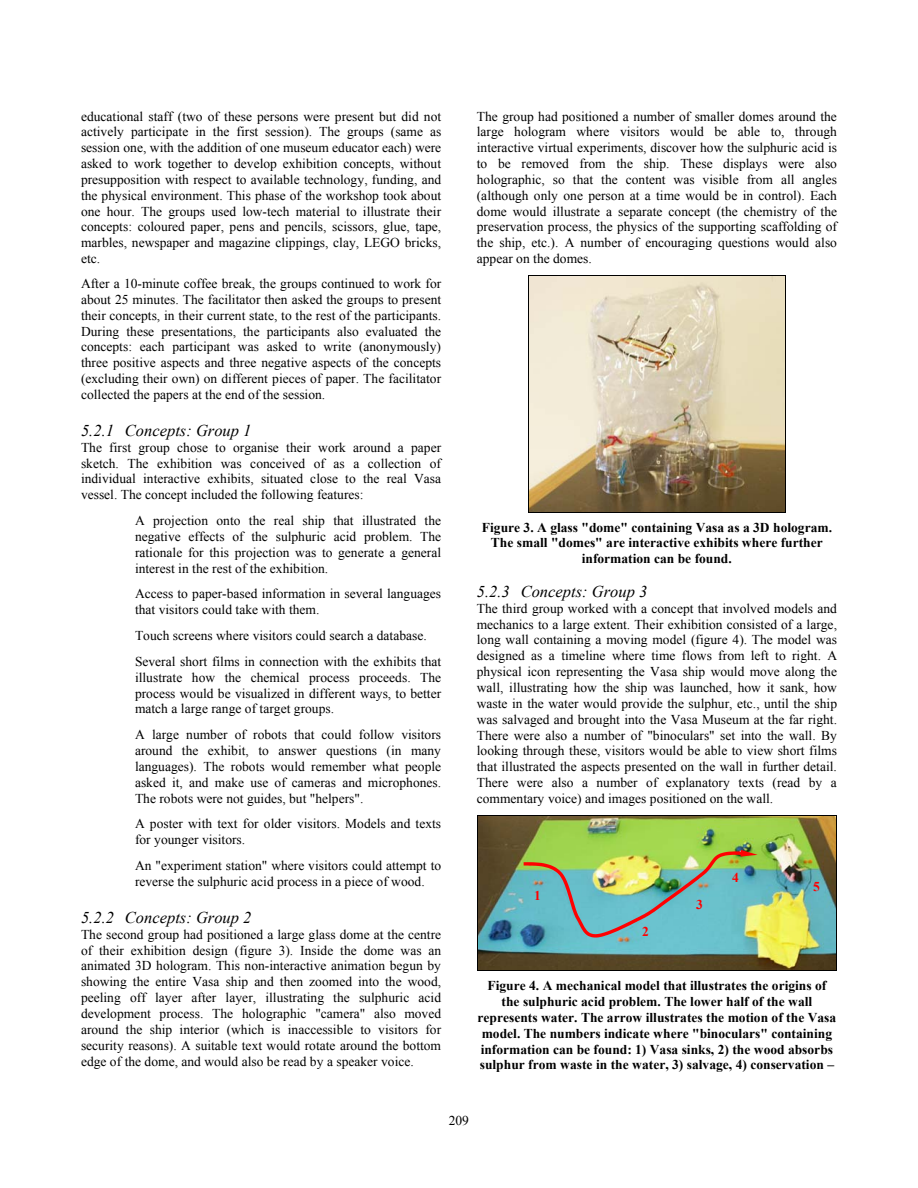
<style>
.page{position:relative;width:918px;height:1188px;background:#fff}
.page>*{position:absolute;margin:0;border:0;box-sizing:border-box;transform-origin:0 0}
.t1{font:italic 16.5px "Times New Roman";color:#000}
.t2{font:13.5px/15.9px "Times New Roman";color:#000;text-align:justify}
.t3{font:700 13.5px/15.9px "Times New Roman";color:#000;text-align:center}
.t4{font:700 13.5px "Times New Roman";color:#f00}
</style>
<div class="page">
<img style="left:529px;top:276px;width:256px;height:236px">
<hr style="left:528px;top:275px;width:258px;height:1px;background:#000">
<hr style="left:528px;top:276px;width:1px;height:236px;background:#000">
<hr style="left:785px;top:276px;width:1px;height:236px;background:#000">
<hr style="left:528px;top:512px;width:258px;height:1px;background:#000">
<img style="left:478px;top:816px;width:358px;height:155px">
<hr style="left:478px;top:815px;width:358px;height:1px;background:#000">
<hr style="left:477px;top:816px;width:1px;height:155px;background:#000">
<hr style="left:836px;top:816px;width:1px;height:155px;background:#000">
<hr style="left:478px;top:971px;width:358px;height:1px;background:#000">
<img style="left:524px;top:850px;width:234px;height:88px">
<p class="t2" style="left:477px;top:108px;width:362px">The group had positioned a number of smaller domes around the large hologram where visitors would be able to, through interactive virtual experiments, discover how the sulphuric acid is to be removed from the ship. These displays were also holographic, so that the content was visible from all angles (although only one person at a time would be in control). Each dome would illustrate a separate concept (the chemistry of the preservation process, the physics of the supporting scaffolding of the ship, etc.). A number of encouraging questions would also appear on the domes.</p>
<p class="t2" style="left:81px;top:108px;width:362px">educational staff (two of these persons were present but did not actively participate in the first session). The groups (same as session one, with the addition of one museum educator each) were asked to work together to develop exhibition concepts, without presupposition with respect to available technology, funding, and the physical environment. This phase of the workshop took about one hour. The groups used low-tech material to illustrate their concepts: coloured paper, pens and pencils, scissors, glue, tape, marbles, newspaper and magazine clippings, clay, LEGO bricks, etc.</p>
<p class="t2" style="left:81px;top:275px;width:362px">After a 10-minute coffee break, the groups continued to work for about 25 minutes. The facilitator then asked the groups to present their concepts, in their current state, to the rest of the participants.<br>During these presentations, the participants also evaluated the concepts: each participant was asked to write (anonymously) three positive aspects and three negative aspects of the concepts (excluding their own) on different pieces of paper. The facilitator collected the papers at the end of the session.</p>
<p class="t1" style="left:81px;top:421px;width:172px">5.2.1 Concepts: Group 1</p>
<p class="t2" style="left:81px;top:439px;width:362px">The first group chose to organise their work around a paper sketch. The exhibition was conceived of as a collection of individual interactive exhibits, situated close to the real Vasa vessel. The concept included the following features:</p>
<p class="t2" style="left:135px;top:513px;width:308px">A projection onto the real ship that illustrated the negative effects of the sulphuric acid problem. The rationale for this projection was to generate a general interest in the rest of the exhibition.</p>
<p class="t3" style="left:482px;top:519px;width:352px">Figure 3. A glass "dome" containing Vasa as a 3D hologram.<br>The small "domes" are interactive exhibits where further information can be found.</p>
<p class="t2" style="left:135px;top:586px;width:308px">Access to paper-based information in several languages</p>
<p class="t1" style="left:477px;top:582px;width:172px">5.2.3 Concepts: Group 3</p>
<p class="t2" style="left:135px;top:602px;width:186px">that visitors could take with them.</p>
<p class="t2" style="left:477px;top:600px;width:362px">The third group worked with a concept that involved models and mechanics to a large extent. Their exhibition consisted of a large, long wall containing a moving model (figure 4). The model was designed as a timeline where time flows from left to right. A physical icon representing the Vasa ship would move along the wall, illustrating how the ship was launched, how it sank, how waste in the water would provide the sulphur, etc., until the ship was salvaged and brought into the Vasa Museum at the far right.<br>There were also a number of "binoculars" set into the wall. By looking through these, visitors would be able to view short films that illustrated the aspects presented on the wall in further detail.<br>There were also a number of explanatory texts (read by a commentary voice) and images positioned on the wall.</p>
<p class="t2" style="left:135px;top:628px;width:293px">Touch screens where visitors could search a database.</p>
<p class="t2" style="left:135px;top:653px;width:308px">Several short films in connection with the exhibits that illustrate how the chemical process proceeds. The process would be visualized in different ways, to better match a large range of target groups.</p>
<p class="t2" style="left:135px;top:727px;width:308px">A large number of robots that could follow visitors around the exhibit, to answer questions (in many languages). The robots would remember what people asked it, and make use of cameras and microphones.<br>The robots were not guides, but "helpers".</p>
<p class="t2" style="left:135px;top:816px;width:308px">A poster with text for older visitors. Models and texts for younger visitors.</p>
<p class="t2" style="left:135px;top:858px;width:308px">An "experiment station" where visitors could attempt to reverse the sulphuric acid process in a piece of wood.</p>
<p class="t4" style="left:732px;top:870px;width:8px">4</p>
<p class="t4" style="left:813px;top:879px;width:8px">5</p>
<p class="t4" style="left:534px;top:888px;width:8px">1</p>
<p class="t4" style="left:696px;top:897px;width:8px">3</p>
<p class="t1" style="left:81px;top:908px;width:172px">5.2.2 Concepts: Group 2</p>
<p class="t2" style="left:81px;top:926px;width:362px">The second group had positioned a large glass dome at the centre</p>
<p class="t4" style="left:642px;top:924px;width:8px">2</p>
<p class="t2" style="left:81px;top:942px;width:362px">of their exhibition design (figure 3). Inside the dome was an animated 3D hologram. This non-interactive animation begun by showing the entire Vasa ship and then zoomed into the wood, peeling off layer after layer, illustrating the sulphuric acid development process. The holographic "camera" also moved around the ship interior (which is inaccessible to visitors for security reasons). A suitable text would rotate around the bottom edge of the dome, and would also be read by a speaker voice.</p>
<p class="t3" style="left:478px;top:978px;width:360px">Figure 4. A mechanical model that illustrates the origins of the sulphuric acid problem. The lower half of the wall represents water. The arrow illustrates the motion of the Vasa model. The numbers indicate where "binoculars" containing information can be found: 1) Vasa sinks, 2) the wood absorbs sulphur from waste in the water, 3) salvage, 4) conservation –</p>
<p class="t2" style="left:449px;top:1112px;width:22px">209</p>
</div>
